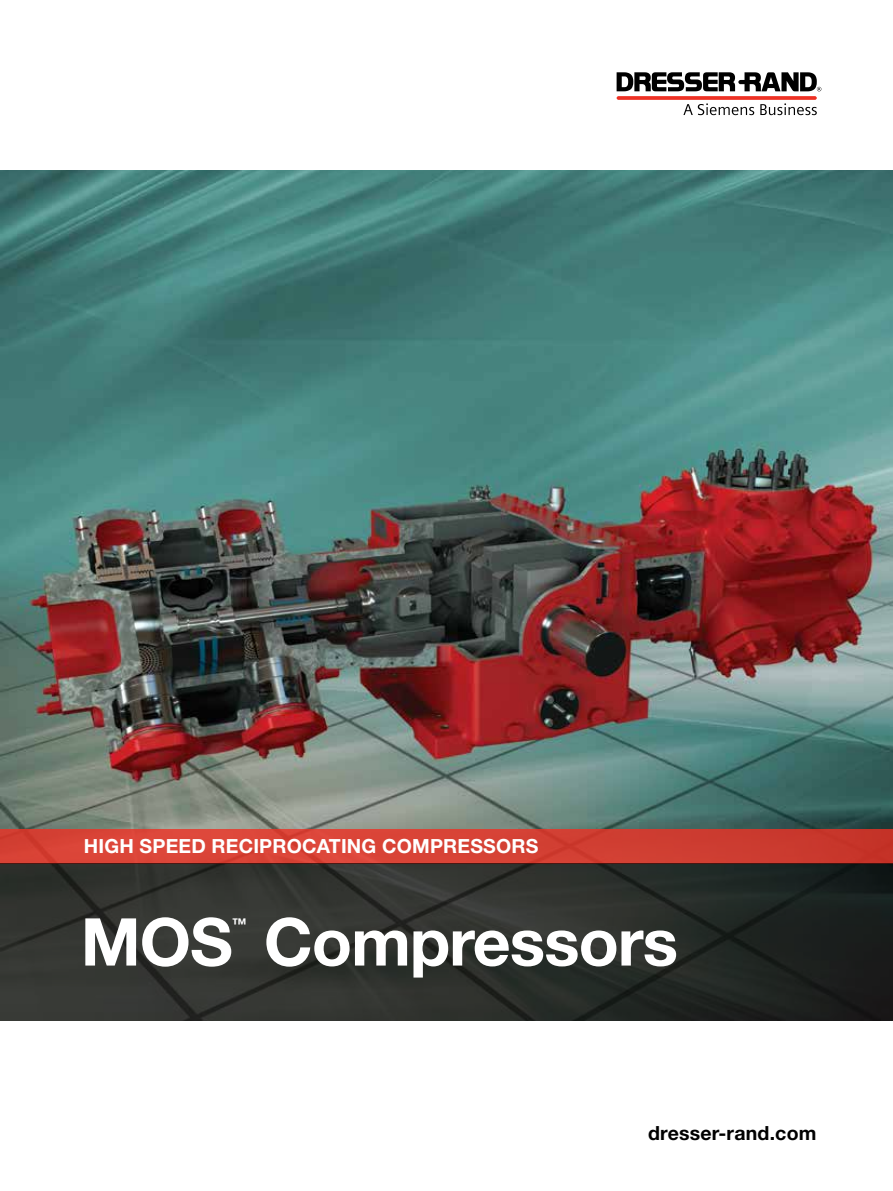
<style>
.page{position:relative;width:893px;height:1191px;background:#fff}
.page>*{position:absolute;margin:0;border:0;box-sizing:border-box;transform-origin:0 0}
.t1{font:700 66px "Helvetica Neue";letter-spacing:-.015em;color:#fff}
.t2{font:700 19.5px "Helvetica Neue";letter-spacing:.01em;color:#fff}
.t3{font:700 19.5px "Helvetica Neue";letter-spacing:.01em;color:#000}
.t4{font:700 14.85px "Helvetica Neue";color:#fff}
</style>
<div class="page">
<img style="left:0;top:170px;width:893px;height:659px">
<div style="left:0;top:829px;width:893px;height:34px;background:linear-gradient(to right,#df483a,#c9392d)"></div>
<svg style="left:0;top:863px;width:893px;height:157px;background:#2b2e2b"></svg>
<svg style="left:683px;top:103px;width:71px;height:12px"></svg>
<svg style="left:760px;top:103px;width:57px;height:12px"></svg>
<svg style="left:617px;top:96px;width:200px;height:4px"></svg>
<svg style="left:617px;top:72px;width:204px;height:19px"></svg>
<p class="t2" style="left:84px;top:834px;width:456px">HIGH SPEED RECIPROCATING COMPRESSORS</p>
<h1 class="t1" style="left:81px;top:901px;width:154px">MOS</h1>
<p class="t4" style="left:232px;top:914px;width:16px">™</p>
<h1 class="t1" style="left:264px;top:901px;width:416px">Compressors</h1>
<p class="t3" style="left:648px;top:1121px;width:170px">dresser-rand.com</p>
</div>
